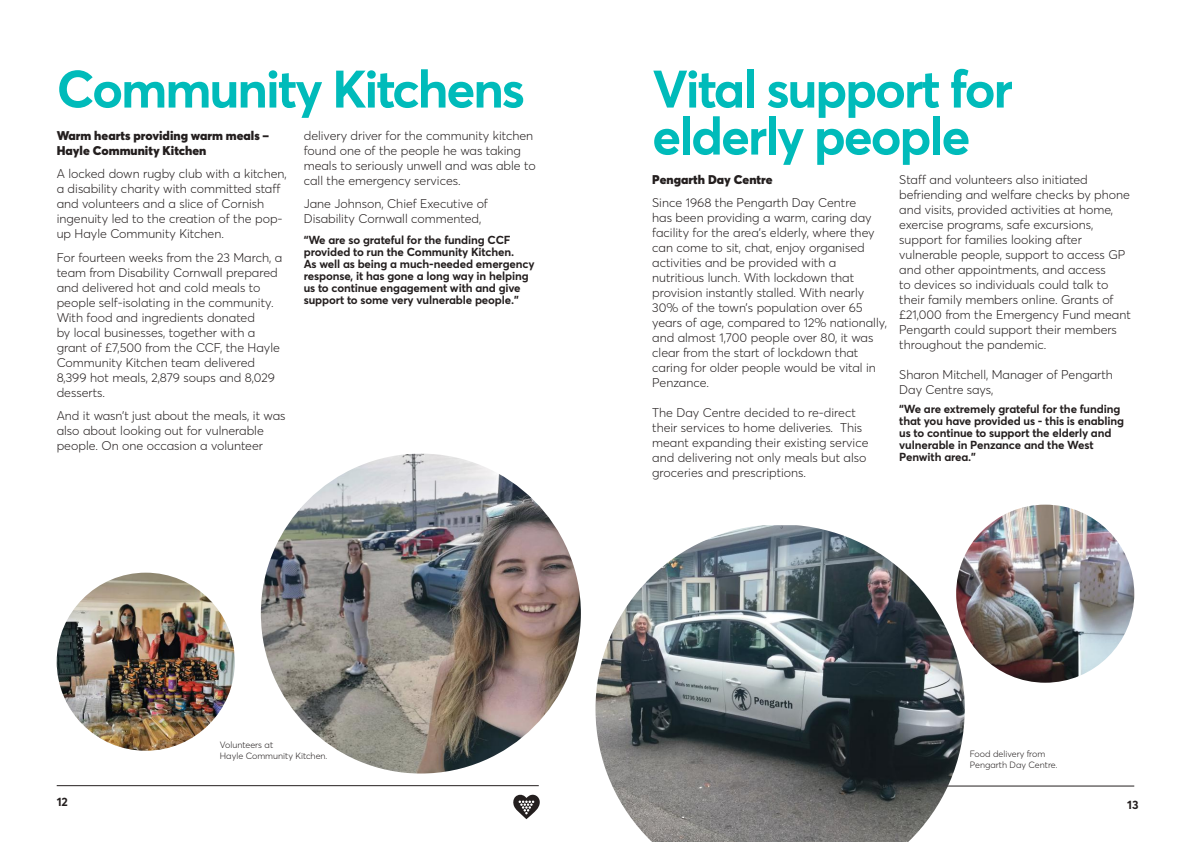
<style>
.page{position:relative;width:1191px;height:842px;background:#fff}
.page>*{position:absolute;margin:0;border:0;box-sizing:border-box;transform-origin:0 0}
.t1{font:700 52px/47px "Averta PE";letter-spacing:-.04em;color:#00bbba}
.t2{font:300 12.5px/15px "Averta PE";color:#241f1f}
.t3{font:900 12.5px/15px "Averta PE";color:#241f1f}
.t4{font:700 12px "Averta PE";color:#241f1f}
.t5{font:700 11.5px/12px "Averta PE";letter-spacing:-.01em;color:#241f1f}
.t6{font:300 9px/11px "Averta PE";color:#241f1f}
</style>
<div class="page">
<hr style="left:57px;top:785px;width:482px;height:1px;background:#241f1f">
<svg style="left:513px;top:795px;width:27px;height:24px"></svg>
<hr style="left:652px;top:786px;width:482px;height:1px;background:#241f1f">
<img style="left:595px;top:525px;width:369px;height:317px">
<img style="left:956px;top:505px;width:178px;height:178px;border-radius:89px">
<img style="left:261px;top:454px;width:320px;height:319px;border-radius:160px">
<img style="left:57px;top:573px;width:178px;height:178px;border-radius:89px">
<h1 class="t1" style="left:57px;top:63px;width:470px">Community Kitchens</h1>
<p class="t3" style="left:57px;top:127px;width:214px">Warm hearts providing warm meals –<br>Hayle Community Kitchen</p>
<p class="t2" style="left:57px;top:166px;width:232px">A locked down rugby club with a kitchen, a disability charity with committed staff and volunteers and a slice of Cornish ingenuity led to the creation of the pop&shy;up Hayle Community Kitchen.</p>
<p class="t2" style="left:57px;top:249px;width:227px">For fourteen weeks from the 23 March, a team from Disability Cornwall prepared and delivered hot and cold meals to people self-isolating in the community.<br>With food and ingredients donated<br>by local businesses, together with a grant of £7,500 from the CCF, the Hayle Community Kitchen team delivered 8,399 hot meals, 2,879 soups and 8,029 desserts.</p>
<p class="t2" style="left:57px;top:408px;width:230px">And it wasn’t just about the meals, it was also about looking out for vulnerable people. On one occasion a volunteer</p>
<p class="t2" style="left:304px;top:127px;width:233px">delivery driver for the community kitchen found one of the people he was taking meals to seriously unwell and was able to call the emergency services.</p>
<p class="t2" style="left:304px;top:196px;width:186px">Jane Johnson, Chief Executive of<br>Disability Cornwall commented,</p>
<p class="t5" style="left:304px;top:233px;width:232px">“We are so grateful for the funding CCF provided to run the Community Kitchen.<br>As well as being a much-needed emergency response, it has gone a long way in helping us to continue engagement with and give support to some very vulnerable people.”</p>
<p class="t6" style="left:220px;top:739px;width:109px">Volunteers at<br>Hayle Community Kitchen.</p>
<h1 class="t1" style="left:652px;top:63px;width:362px">Vital support for elderly people</h1>
<p class="t3" style="left:652px;top:171px;width:122px">Pengarth Day Centre</p>
<p class="t2" style="left:652px;top:195px;width:236px">Since 1968 the Pengarth Day Centre<br>has been providing a warm, caring day facility for the area’s elderly, where they can come to sit, chat, enjoy organised activities and be provided with a nutritious lunch. With lockdown that provision instantly stalled. With nearly 30% of the town’s population over 65 years of age, compared to 12% nationally, and almost 1,700 people over 80, it was clear from the start of lockdown that caring for older people would be vital in Penzance.</p>
<p class="t2" style="left:652px;top:405px;width:218px">The Day Centre decided to re-direct their services to home deliveries. This meant expanding their existing service and delivering not only meals but also groceries and prescriptions.</p>
<p class="t2" style="left:899px;top:171px;width:233px">Staff and volunteers also initiated befriending and welfare checks by phone and visits, provided activities at home, exercise programs, safe excursions, support for families looking after vulnerable people, support to access GP and other appointments, and access<br>to devices so individuals could talk to their family members online. Grants of £21,000 from the Emergency Fund meant Pengarth could support their members throughout the pandemic.</p>
<p class="t2" style="left:899px;top:366px;width:215px">Sharon Mitchell, Manager of Pengarth<br>Day Centre says,</p>
<p class="t5" style="left:899px;top:402px;width:226px">“We are extremely grateful for the funding that you have provided us - this is enabling us to continue to support the elderly and vulnerable in Penzance and the West Penwith area.”</p>
<p class="t6" style="left:969px;top:748px;width:89px">Food delivery from<br>Pengarth Day Centre.</p>
<p class="t4" style="left:57px;top:793px;width:13px">12</p>
<p class="t4" style="left:1127px;top:796px;width:13px">13</p>
</div>
